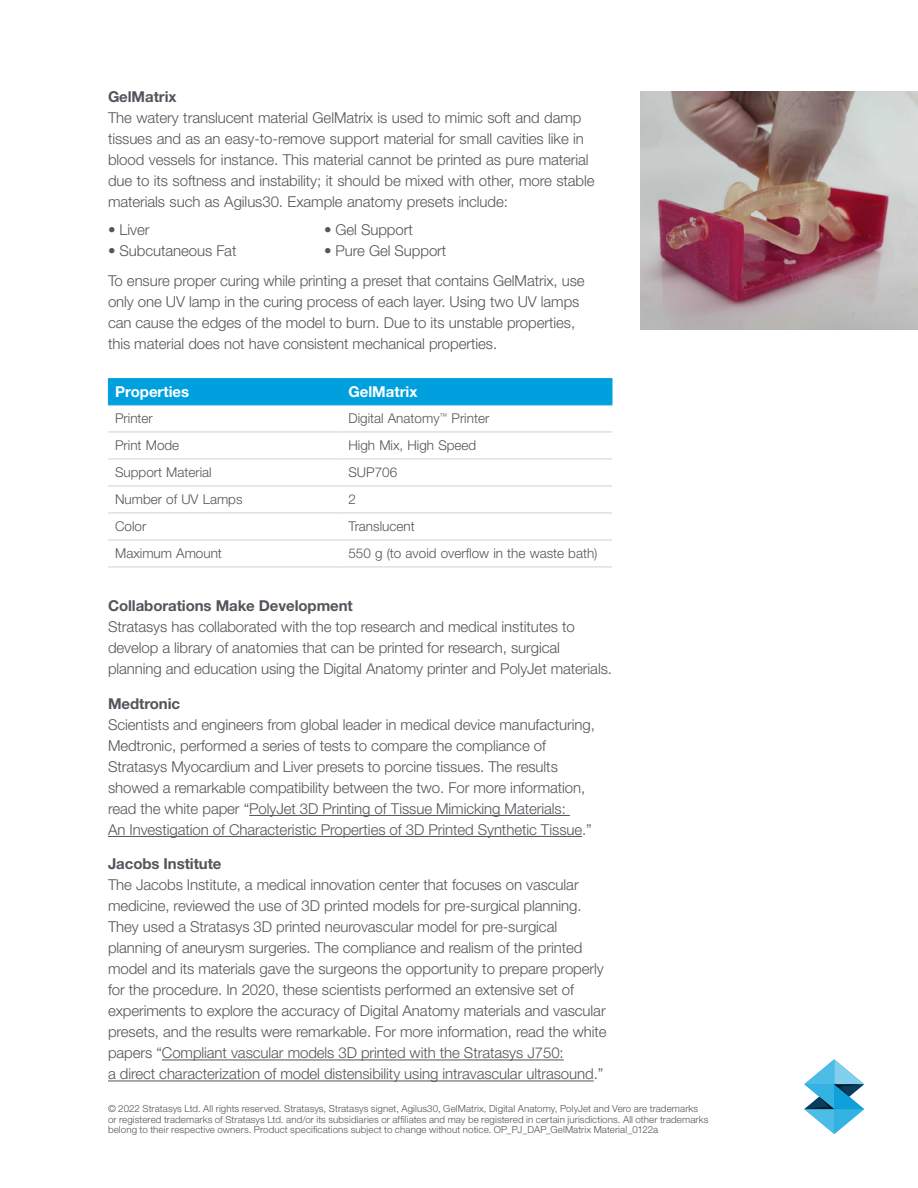
<style>
.page{position:relative;width:918px;height:1188px;background:#fff}
.page>*{position:absolute;margin:0;border:0;box-sizing:border-box;transform-origin:0 0}
.Para{font:300 15px/21px "Helvetica Neue LT Std";letter-spacing:-.005em;color:#52555b}
.TBL_-_Title{font:700 15px "Helvetica Neue LT Std";color:#fff}
.TBL_-_Body{font:300 13.5px "Helvetica Neue LT Std";color:#52555b}
.t1{font:300 9.75px/10.5px "Helvetica Neue LT Std";letter-spacing:.01em;color:#54555a}
.s1{font-weight:700}
.s2{color:#54555a}
</style>
<div class="page">
<svg style="left:804px;top:1059px;width:60px;height:75px"></svg>
<hr style="left:249px;top:815px;width:321px;height:1px;background:#54555a">
<hr style="left:108px;top:836px;width:474px;height:1px;background:#54555a">
<hr style="left:162px;top:1060px;width:402px;height:1px;background:#52555b">
<hr style="left:108px;top:1081px;width:486px;height:1px;background:#52555b">
<svg style="left:108px;top:431px;width:504px;height:136px"></svg>
<hr style="left:108px;top:378px;width:234px;height:1px;background:#00a0df">
<hr style="left:342px;top:378px;width:270px;height:1px;background:#00a0df">
<hr style="left:108px;top:405px;width:234px;height:1px;background:#00a0df">
<hr style="left:342px;top:405px;width:270px;height:1px;background:#00a0df">
<hr style="left:108px;top:567px;width:234px;height:1px;background:#d4d0ca">
<hr style="left:342px;top:567px;width:270px;height:1px;background:#d4d0ca">
<div style="left:108px;top:379px;width:505px;height:26px;background:#00a0df"></div>
<hr style="left:108px;top:432px;width:234px;height:1px;background:#d4d0ca">
<hr style="left:342px;top:432px;width:270px;height:1px;background:#d4d0ca">
<hr style="left:108px;top:459px;width:234px;height:1px;background:#d4d0ca">
<hr style="left:342px;top:459px;width:270px;height:1px;background:#d4d0ca">
<hr style="left:108px;top:486px;width:234px;height:1px;background:#d4d0ca">
<hr style="left:342px;top:486px;width:270px;height:1px;background:#d4d0ca">
<hr style="left:108px;top:513px;width:234px;height:1px;background:#d4d0ca">
<hr style="left:342px;top:513px;width:270px;height:1px;background:#d4d0ca">
<hr style="left:108px;top:540px;width:234px;height:1px;background:#d4d0ca">
<hr style="left:342px;top:540px;width:270px;height:1px;background:#d4d0ca">
<img style="left:640px;top:92px;width:278px;height:237px">
<p class="Para" style="left:108px;top:86px;width:488px"><span class="s1">GelMatrix<br></span>The watery translucent material GelMatrix is used to mimic soft and damp tissues and as an easy-to-remove support material for small cavities like in blood vessels for instance. This material cannot be printed as pure material due to its softness and instability; it should be mixed with other, more stable materials such as Agilus30. Example anatomy presets include:</p>
<p class="Para" style="left:108px;top:219px;width:43px">• Liver</p>
<p class="Para" style="left:324px;top:219px;width:90px">• Gel Support</p>
<p class="Para" style="left:108px;top:240px;width:130px">• Subcutaneous Fat</p>
<p class="Para" style="left:324px;top:240px;width:124px">• Pure Gel Support</p>
<p class="Para" style="left:108px;top:270px;width:478px">To ensure proper curing while printing a preset that contains GelMatrix, use only one UV lamp in the curing process of each layer. Using two UV lamps can cause the edges of the model to burn. Due to its unstable properties, this material does not have consistent mechanical properties.</p>
<p class="TBL_-_Title" style="left:115px;top:383px;width:76px">Properties</p>
<p class="TBL_-_Title" style="left:348px;top:383px;width:71px">GelMatrix</p>
<p class="TBL_-_Body" style="left:115px;top:410px;width:39px">Printer</p>
<p class="TBL_-_Body" style="left:348px;top:410px;width:142px">Digital Anatomy<sup>™</sup> Printer</p>
<p class="TBL_-_Body" style="left:115px;top:437px;width:66px">Print Mode</p>
<p class="TBL_-_Body" style="left:348px;top:437px;width:129px">High Mix, High Speed</p>
<p class="TBL_-_Body" style="left:115px;top:464px;width:98px">Support Material</p>
<p class="TBL_-_Body" style="left:348px;top:464px;width:50px">SUP706</p>
<p class="TBL_-_Body" style="left:115px;top:491px;width:129px">Number of UV Lamps</p>
<p class="TBL_-_Body" style="left:348px;top:491px;width:9px">2</p>
<p class="TBL_-_Body" style="left:115px;top:518px;width:33px">Color</p>
<p class="TBL_-_Body" style="left:348px;top:518px;width:68px">Translucent</p>
<p class="TBL_-_Body" style="left:115px;top:545px;width:108px">Maximum Amount</p>
<p class="TBL_-_Body" style="left:348px;top:545px;width:251px">550 g (to avoid overflow in the waste bath)</p>
<p class="Para" style="left:108px;top:595px;width:506px"><span class="s1">Collaborations Make Development<br></span>Stratasys has collaborated with the top research and medical institutes to develop a library of anatomies that can be printed for research, surgical planning and education using the Digital Anatomy printer and PolyJet materials.</p>
<p class="Para" style="left:108px;top:693px;width:489px"><span class="s1">Medtronic<br></span>Scientists and engineers from global leader in medical device manufacturing, Medtronic, performed a series of tests to compare the compliance of Stratasys Myocardium and Liver presets to porcine tissues. The results showed a remarkable compatibility between the two. For more information, read the white paper <span class="s2">“PolyJet 3D Printing of Tissue Mimicking Materials:<br>An Investigation of Characteristic Properties of 3D Printed Synthetic Tissue</span>.”</p>
<p class="Para" style="left:108px;top:853px;width:500px"><span class="s1">Jacobs Institute<br></span>The Jacobs Institute, a medical innovation center that focuses on vascular medicine, reviewed the use of 3D printed models for pre-surgical planning.<br>They used a Stratasys 3D printed neurovascular model for pre-surgical planning of aneurysm surgeries. The compliance and realism of the printed model and its materials gave the surgeons the opportunity to prepare properly for the procedure. In 2020, these scientists performed an extensive set of experiments to explore the accuracy of Digital Anatomy materials and vascular presets, and the results were remarkable. For more information, read the white papers “Compliant vascular models 3D printed with the Stratasys J750:<br>a direct characterization of model distensibility using intravascular ultrasound.”</p>
<p class="t1" style="left:108px;top:1104px;width:602px">© 2022 Stratasys Ltd. All rights reserved. Stratasys, Stratasys signet, Agilus30, GelMatrix, Digital Anatomy, PolyJet and Vero are trademarks or registered trademarks of Stratasys Ltd. and/or its subsidiaries or affiliates and may be registered in certain jurisdictions. All other trademarks belong to their respective owners. Product specifications subject to change without notice. OP_PJ_DAP_GelMatrix Material_0122a</p>
</div>
